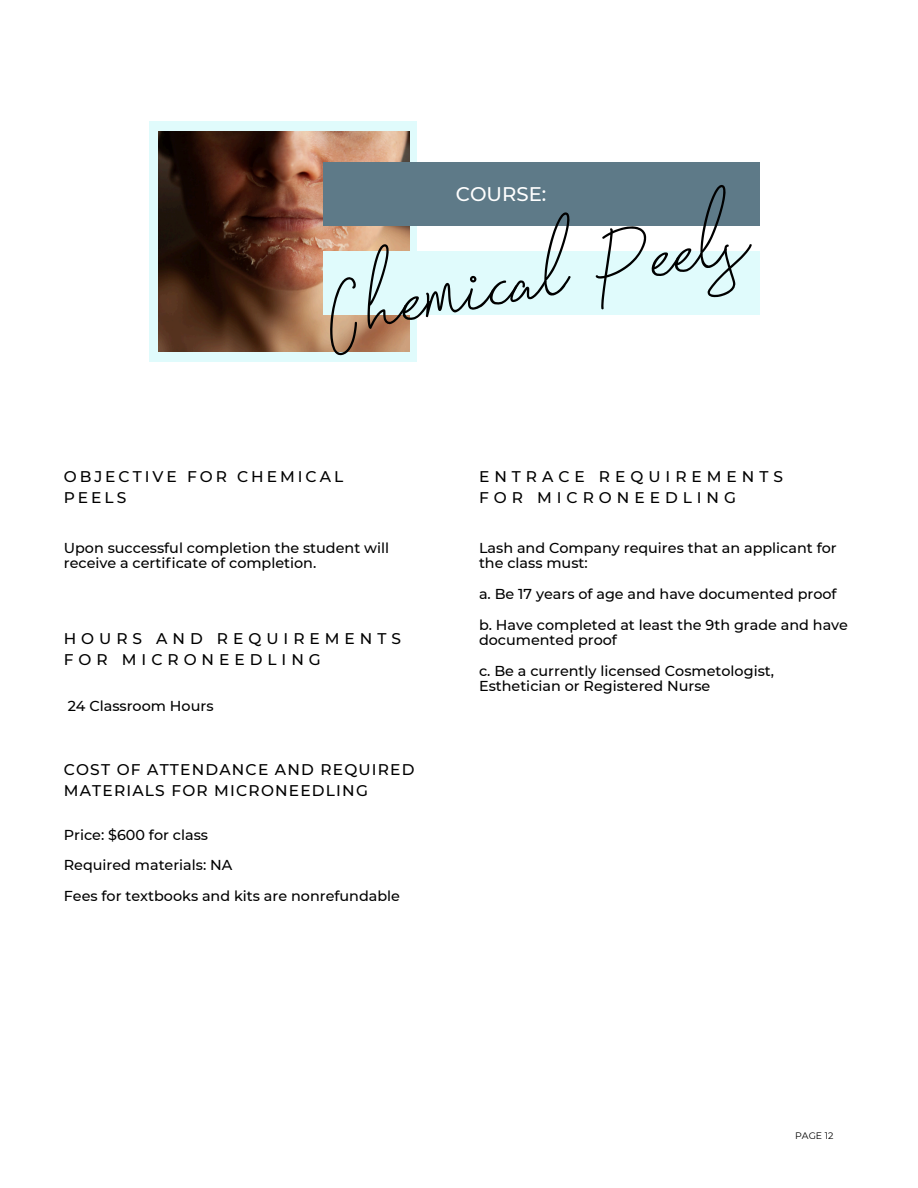
<style>
.page{position:relative;width:918px;height:1188px;background:#fff}
.page>*{position:absolute;margin:0;border:0;box-sizing:border-box;transform-origin:0 0}
.t1{font:113.55px "Signatura Monoline Script";color:#000}
.t2{font:500 19.65px "Montserrat";color:#fff}
.t3{font:500 15.45px/21.3px "Montserrat";letter-spacing:.32em;color:#000}
.t4{font:500 15.45px/20.5px "Montserrat";letter-spacing:.075em;color:#000}
.t5{font:500 15.45px/21.3px "Montserrat";letter-spacing:.195em;color:#000}
.t6{font:500 14.4px/30.6px "Montserrat";color:#000}
.t7{font:9.45px "Montserrat";color:#000}
</style>
<div class="page">
<div style="left:149px;top:121px;width:268px;height:241px;background:#e0fbfc"></div>
<img style="left:158px;top:131px;width:251px;height:221px">
<div style="left:323px;top:251px;width:437px;height:64px;background:#e0fbfc"></div>
<div style="left:323px;top:162px;width:437px;height:64px;background:#5e7a88"></div>
<h1 class="t1" style="left:314px;top:243px;width:423px;rotate:-10deg">Chemical Peels</h1>
<h2 class="t2" style="left:456px;top:180px;width:92px">COURSE:</h2>
<p class="t5" style="left:64px;top:465px;width:281px">OBJECTIVE FOR CHEMICAL<br>PEELS</p>
<p class="t6" style="left:64px;top:540px;width:327px;line-height:15.3px">Upon successful completion the student will receive a certiûcate of completion.</p>
<p class="t3" style="left:64px;top:627px;width:339px">HOURS AND REQUIREMENTS<br>FOR MICRONEEDLING</p>
<p class="t6" style="left:68px;top:690px;width:147px">24 Classroom Hours</p>
<p class="t4" style="left:64px;top:759px;width:352px">COST OF ATTENDANCE AND REQUIRED<br>MATERIALS FOR MICRONEEDLING</p>
<p class="t6" style="left:64px;top:819px;width:338px">Price: $600 for class<br>Required materials: NA<br>Fees for textbooks and kits are nonrefundable</p>
<p class="t3" style="left:479px;top:465px;width:306px">ENTRACE REQUIREMENTS<br>FOR MICRONEEDLING</p>
<p class="t6" style="left:479px;top:540px;width:359px;line-height:15.3px">Lash and Company requires that an applicant for the class must:</p>
<p class="t6" style="left:479px;top:578px;width:371px">a. Be 17 years of age and have documented proof b. Have completed at least the 9th grade and have</p>
<p class="t6" style="left:479px;top:624px;width:297px">documented proof<br>c. Be a currently licensed Cosmetologist,</p>
<p class="t6" style="left:479px;top:670px;width:233px">Esthetician or Registered Nurse</p>
<p class="t7" style="left:795px;top:1129px;width:40px">PAGE 12</p>
</div>
